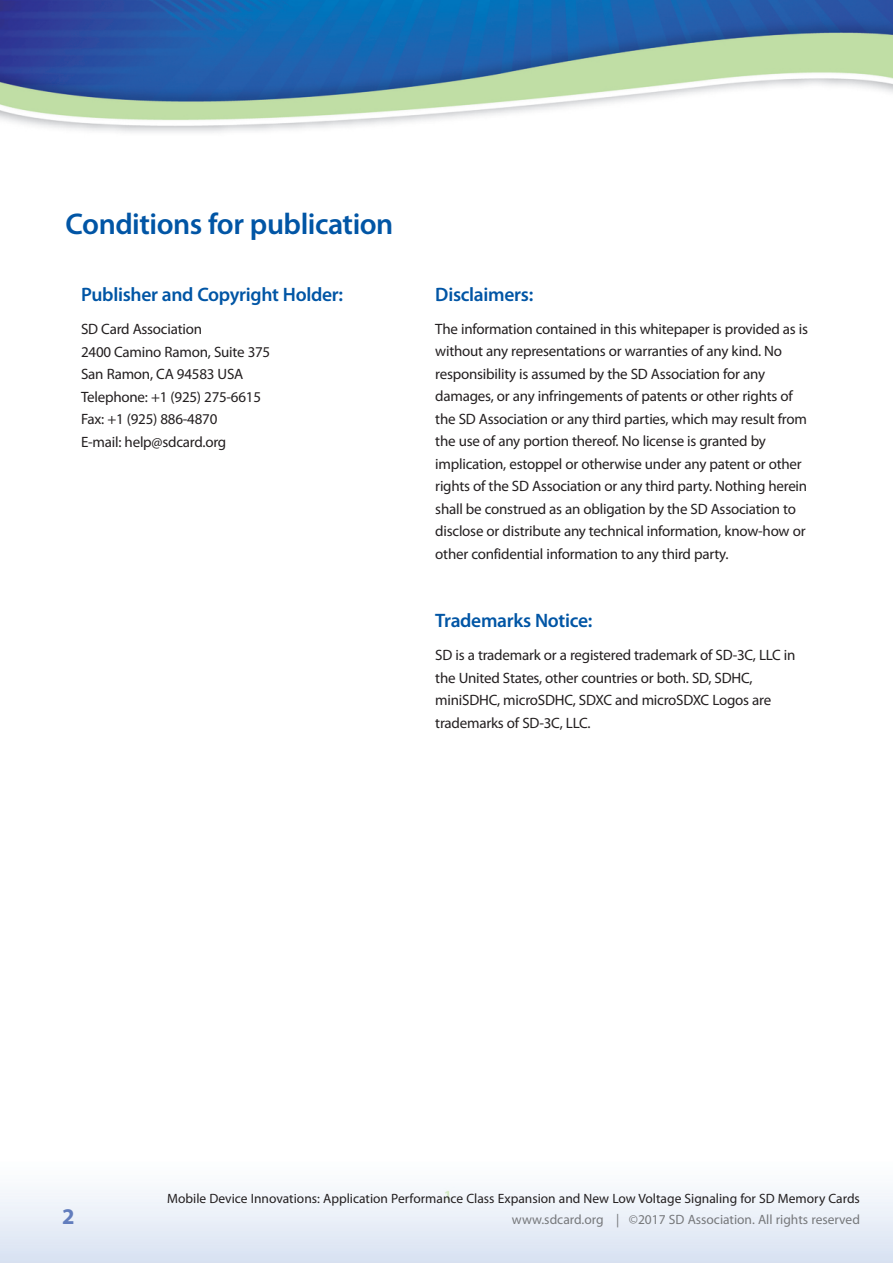
<style>
.page{position:relative;width:893px;height:1263px;background:#fff}
.page>*{position:absolute;margin:0;border:0;box-sizing:border-box;transform-origin:0 0}
.t1{font:600 30px "Myriad Pro";letter-spacing:-.015em;color:#0155a5}
.t2{font:700 22.5px "Myriad Pro";color:#627dbd}
.t3{font:600 19.5px "Myriad Pro";letter-spacing:-.015em;color:#0155a5}
.t4{font:15px/22.5px "Myriad Pro";letter-spacing:-.015em;color:#231f20}
.t5{font:13.5px "Myriad Pro";color:#231f20}
.t6{font:13.5px "Myriad Pro";color:#76787b}
</style>
<div class="page">
<img style="left:0;top:0;width:893px;height:1263px">
<h1 class="t1" style="left:66px;top:213px;width:329px">Conditions for publication</h1>
<h3 class="t3" style="left:81px;top:287px;width:263px">Publisher and Copyright Holder:</h3>
<p class="t4" style="left:81px;top:319px;width:191px">SD Card Association<br>2400 Camino Ramon, Suite 375<br>San Ramon, CA 94583 USA<br>Telephone: +1 (925) 275-6615<br>Fax: +1 (925) 886-4870<br>E-mail: help@sdcard.org</p>
<h3 class="t3" style="left:435px;top:287px;width:99px">Disclaimers:</h3>
<p class="t4" style="left:435px;top:319px;width:374px">The information contained in this whitepaper is provided as is without any representations or warranties of any kind. No responsibility is assumed by the SD Association for any damages, or any infringements of patents or other rights of the SD Association or any third parties, which may result from the use of any portion thereof. No license is granted by implication, estoppel or otherwise under any patent or other rights of the SD Association or any third party. Nothing herein shall be construed as an obligation by the SD Association to disclose or distribute any technical information, know-how or other confidential information to any third party.</p>
<h3 class="t3" style="left:435px;top:613px;width:159px">Trademarks Notice:</h3>
<p class="t4" style="left:435px;top:645px;width:362px">SD is a trademark or a registered trademark of SD-3C, LLC in the United States, other countries or both. SD, SDHC, miniSDHC, microSDHC, SDXC and microSDXC Logos are trademarks of SD-3C, LLC.</p>
<h2 class="t2" style="left:62px;top:1208px;width:14px">2</h2>
<p class="t5" style="left:167px;top:1193px;width:694px">Mobile Device Innovations: Application Performance Class Expansion and New Low Voltage Signaling for SD Memory Cards</p>
<p class="t6" style="left:512px;top:1214px;width:350px">www.sdcard.org | ©2017 SD Association. All rights reserved</p>
</div>
